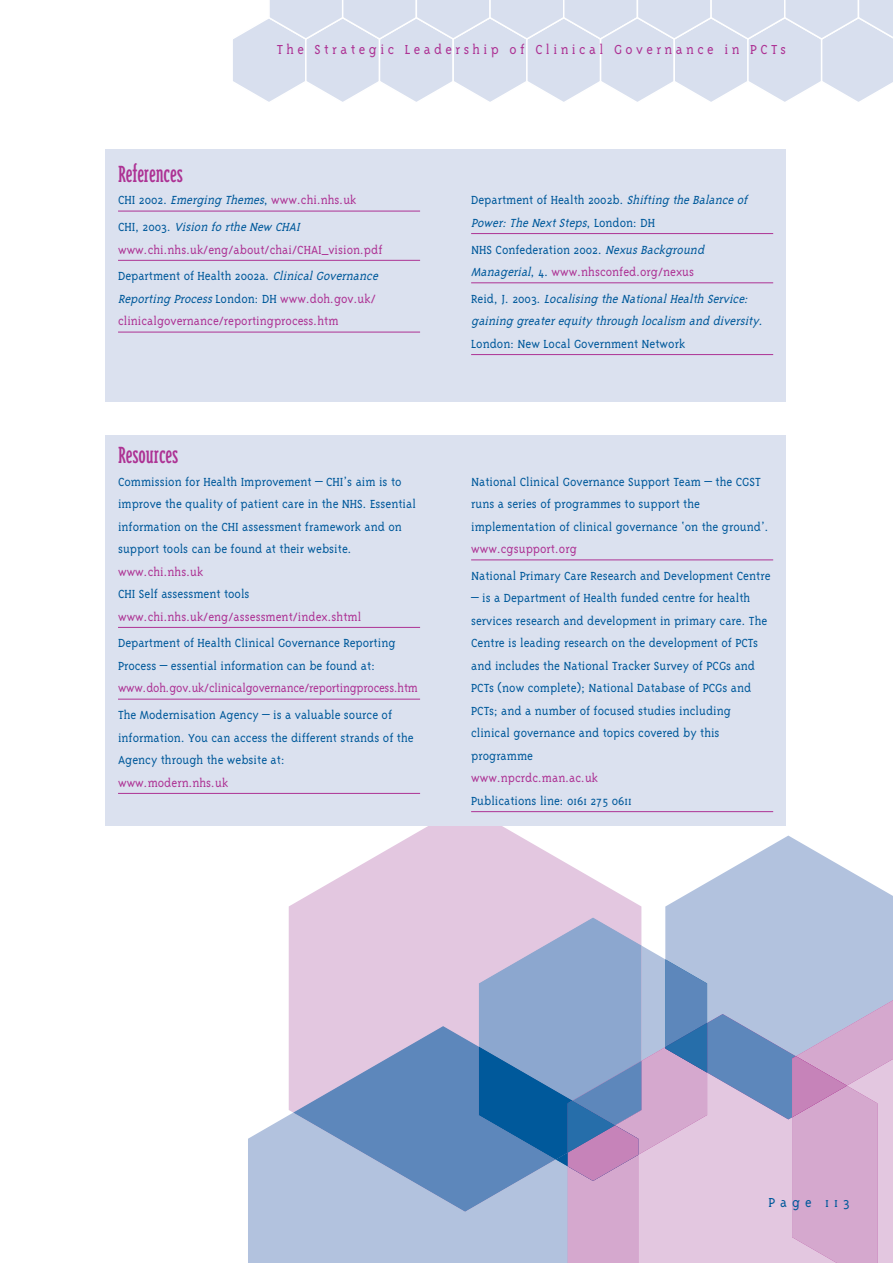
<style>
.page{position:relative;width:893px;height:1263px;background:#fff}
.page>*{position:absolute;margin:0;border:0;box-sizing:border-box;transform-origin:0 0}
.t1{font:27px "Triplex Cond Serif";color:#ad3294}
.t2{font:300 15px "Triplex Serif";letter-spacing:.23em;color:#ad3294}
.t3{font:300 15px "Triplex Serif";letter-spacing:.335em;color:#00599b}
.t4{font:300 13.5px/22.5px "Triplex Serif";color:#00599b}
.t5{font:300 13.5px/26.7px "Triplex Serif";color:#ad3294}
.t6{font:italic 300 13.5px/22.5px "Triplex Serif";color:#00599b}
.s1{font-style:normal}
.s2{font-style:normal;color:#ad3294}
.s3{color:#00599b}
.s4{font-style:italic;color:#00599b}
</style>
<div class="page">
<svg style="left:289px;top:826px;width:352px;height:287px;fill:#e3c7e0"></svg>
<div style="left:248px;top:1113px;width:231px;height:150px;background:#b2c2de"></div>
<svg style="left:293px;top:1026px;width:186px;height:186px;background:#8da2cb"></svg>
<svg style="left:665px;top:836px;width:227px;height:82px;fill:#b2c2de"></svg>
<svg style="left:479px;top:918px;width:413px;height:345px;background:#acabd0"></svg>
<div style="left:105px;top:149px;width:681px;height:252px;background:#dbe1ef"></div>
<div style="left:105px;top:435px;width:681px;height:391px;background:#dbe1ef"></div>
<hr style="left:118px;top:211px;width:302px;height:1px;background:#ad3294">
<hr style="left:118px;top:260px;width:302px;height:1px;background:#ad3294">
<hr style="left:118px;top:332px;width:302px;height:1px;background:#ad3294">
<hr style="left:471px;top:233px;width:302px;height:1px;background:#ad3294">
<hr style="left:471px;top:282px;width:302px;height:1px;background:#ad3294">
<hr style="left:471px;top:354px;width:302px;height:1px;background:#ad3294">
<hr style="left:118px;top:627px;width:302px;height:1px;background:#ad3294">
<hr style="left:118px;top:699px;width:302px;height:1px;background:#ad3294">
<hr style="left:118px;top:793px;width:302px;height:1px;background:#ad3294">
<hr style="left:471px;top:560px;width:302px;height:1px;background:#ad3294">
<hr style="left:471px;top:811px;width:302px;height:1px;background:#ad3294">
<svg style="left:233px;top:0;width:659px;height:102px;background:#dde3f0"></svg>
<p class="t2" style="left:277px;top:43px;width:511px">The Strategic Leadership of Clinical Governance in PCTs</p>
<h1 class="t1" style="left:118px;top:163px;width:66px">References</h1>
<p class="t6" style="left:118px;top:188px;width:240px;line-height:26.7px"><span class="s1">CHI 2002.</span> Emerging Themes<span class="s1">,</span> <span class="s2">www.chi.nhs.uk<br></span><span class="s1">C H I , 2 0 0 3 .</span> Vision fo rthe New CHAI</p>
<p class="t5" style="left:118px;top:237px;width:266px">www.chi.nhs.uk/eng/about/chai/CHAI_vision.pdf<br><span class="s3">Department of Health 2002a.</span> <span class="s4">ClinicalGovernance</span></p>
<p class="t5" style="left:118px;top:288px;width:259px;line-height:22.5px"><span class="s4">Reporting Process</span><span class="s3">London: DH</span> www.doh.gov.uk/ clinicalgovernance/reportingprocess.htm</p>
<h1 class="t1" style="left:118px;top:444px;width:62px">Resources</h1>
<p class="t4" style="left:118px;top:471px;width:299px">Commission for Health Improvement – CHI’s aim is to improve the quality of patient care in the NHS. Essential information on the CHI assessment framework and on support tools can be found at their website.</p>
<p class="t5" style="left:118px;top:559px;width:87px">www.chi.nhs.uk</p>
<p class="t4" style="left:118px;top:584px;width:133px">CHI Self assessment tools</p>
<p class="t5" style="left:118px;top:604px;width:245px">www.chi.nhs.uk/eng/assessment/index.shtml</p>
<p class="t4" style="left:118px;top:633px;width:279px">Department of Health Clinical Governance Reporting<br>Process – essential information can be found at:</p>
<p class="t5" style="left:118px;top:676px;width:301px">www.doh.gov.uk/clinicalgovernance/reportingprocess.htm</p>
<p class="t4" style="left:118px;top:705px;width:297px">The Modernisation Agency – is a valuable source of information. You can access the different strands of the<br>Agency through the website at:</p>
<p class="t5" style="left:118px;top:770px;width:112px">www.modern.nhs.uk</p>
<p class="t6" style="left:471px;top:190px;width:280px"><span class="s1">Department of Health 2002b.</span> Shifting the Balance of<br>Power:The NextSteps<span class="s1">, L o n d o n : D H</span></p>
<p class="t6" style="left:471px;top:239px;width:237px"><span class="s1">NHS Confederation 2002.</span> NexusBackground<br>Managerial<span class="s1">, 4.</span> <span class="s2">www.nhsconfed.org/nexus</span></p>
<p class="t6" style="left:471px;top:288px;width:296px"><span class="s1">R e i d , J . 2 0 0 3 .</span> Localising the NationalHealth Service: gaining greaterequity through localism and diversity.</p>
<p class="t4" style="left:471px;top:333px;width:215px">London: New Local Government Network</p>
<p class="t4" style="left:471px;top:471px;width:299px">National Clinical Governance Support Team – the CGST runs a series of programmes to support the implementation of clinical governance ‘on the ground’.</p>
<p class="t5" style="left:471px;top:537px;width:107px">www.cgsupport.org</p>
<p class="t4" style="left:471px;top:565px;width:301px">National Primary Care Research and Development Centre</p>
<p class="t4" style="left:471px;top:588px;width:297px">– is a Department of Health funded centre for health services research and development in primary care. The Centre is leading research on the development of PCTs and includes the National Tracker Survey of PCGs and PCTs (now complete); National Database of PCGs and PCTs; and a number of focused studies including clinical governance and topics covered by this programme</p>
<p class="t5" style="left:471px;top:766px;width:128px">www.npcrdc.man.ac.uk</p>
<p class="t4" style="left:471px;top:790px;width:162px">Publications line: 0161 275 0611</p>
<p class="t3" style="left:768px;top:1196px;width:83px">Page 113</p>
</div>
